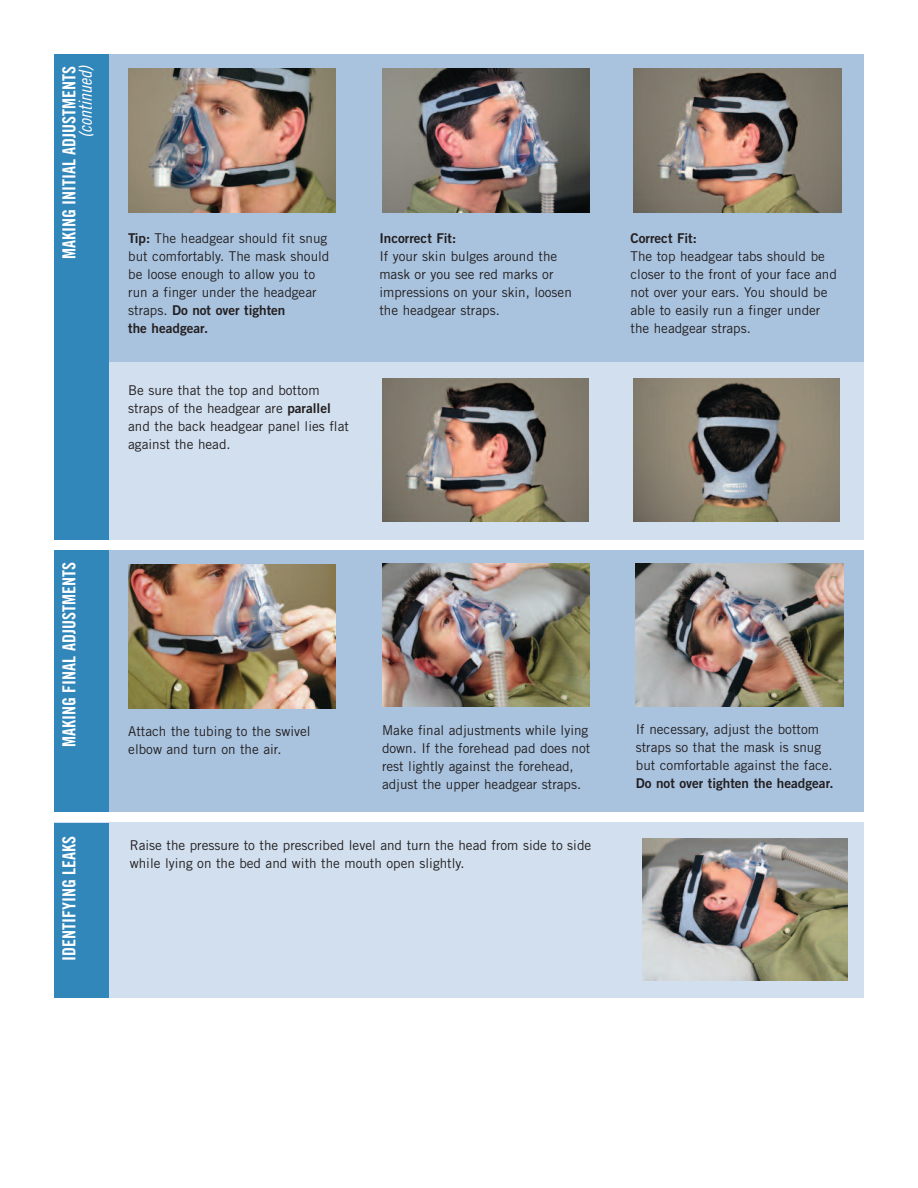
<style>
.page{position:relative;width:918px;height:1188px;background:#fff}
.page>*{position:absolute;margin:0;border:0;box-sizing:border-box;transform-origin:0 0}
.t1{font:18px "Trade Gothic Bold Cond Twenty";color:#fff}
.t2{font:18px "Trade Gothic Cond Eighteen Obl";color:#fff}
.t3{font:13.5px/18px "Trade Gothic LT Std";color:#231f20}
.t4{font:13.5px/18px "Trade Gothic LT Std Bd 2";color:#231f20}
.s1{font-family:"Trade Gothic LT Std Bd 2"}
.s2{font-family:"Trade Gothic LT Std"}
</style>
<div class="page">
<div style="left:54px;top:361px;width:810px;height:178px;background:#d1dfee"></div>
<img style="left:382px;top:379px;width:206px;height:143px">
<img style="left:633px;top:379px;width:207px;height:143px">
<div style="left:54px;top:551px;width:810px;height:261px;background:#a9c3df"></div>
<img style="left:636px;top:563px;width:207px;height:144px">
<img style="left:382px;top:563px;width:208px;height:144px">
<img style="left:128px;top:565px;width:208px;height:143px">
<div style="left:54px;top:823px;width:810px;height:175px;background:#d1dfee"></div>
<div style="left:54px;top:823px;width:54px;height:175px;background:#3287ba"></div>
<img style="left:643px;top:838px;width:205px;height:142px">
<div style="left:54px;top:54px;width:810px;height:307px;background:#a9c3df"></div>
<img style="left:382px;top:68px;width:208px;height:144px">
<img style="left:633px;top:68px;width:208px;height:144px">
<img style="left:128px;top:68px;width:208px;height:144px">
<div style="left:54px;top:54px;width:54px;height:485px;background:#3287ba"></div>
<div style="left:54px;top:551px;width:54px;height:261px;background:#3287ba"></div>
<h1 class="t1" style="left:62px;top:259px;width:195px;rotate:-90deg">MAKING INITIAL ADJUSTMENTS</h1>
<h1 class="t2" style="left:79px;top:138px;width:73px;rotate:-90deg">(continued)</h1>
<p class="t3" style="left:128px;top:230px;width:203px"><span class="s1">Tip:</span> The headgear should fit snug but comfortably. The mask should be loose enough to allow you to run a finger under the headgear</p>
<p class="t4" style="left:128px;top:302px;width:159px"><span class="s2">straps.</span> Do not over tighten the headgear.</p>
<p class="t3" style="left:128px;top:383px;width:222px">Be sure that the top and bottom straps of the headgear are <span class="s1">parallel </span>and the back headgear panel lies flat against the head.</p>
<p class="t4" style="left:379px;top:230px;width:78px">Incorrect Fit:</p>
<p class="t3" style="left:379px;top:248px;width:194px">If your skin bulges around the mask or you see red marks or impressions on your skin, loosen the headgear straps.</p>
<p class="t4" style="left:631px;top:230px;width:68px">Correct Fit:</p>
<p class="t3" style="left:631px;top:248px;width:208px">The top headgear tabs should be closer to the front of your face and not over your ears. You should be able to easily run a finger under the headgear straps.</p>
<h1 class="t1" style="left:62px;top:747px;width:186px;rotate:-90deg">MAKING FINAL ADJUSTMENTS</h1>
<h1 class="t1" style="left:62px;top:961px;width:127px;rotate:-90deg">IDENTIFYING LEAKS</h1>
<p class="t3" style="left:128px;top:723px;width:184px">Attach the tubing to the swivel elbow and turn on the air.</p>
<p class="t3" style="left:382px;top:722px;width:210px">Make final adjustments while lying down. If the forehead pad does not rest lightly against the forehead, adjust the upper headgear straps.</p>
<p class="t3" style="left:636px;top:722px;width:198px">If necessary, adjust the bottom straps so that the mask is snug but comfortable against the face.</p>
<p class="t4" style="left:636px;top:776px;width:199px">Do not over tighten the headgear.</p>
<p class="t3" style="left:130px;top:838px;width:463px">Raise the pressure to the prescribed level and turn the head from side to side while lying on the bed and with the mouth open slightly.</p>
</div>
